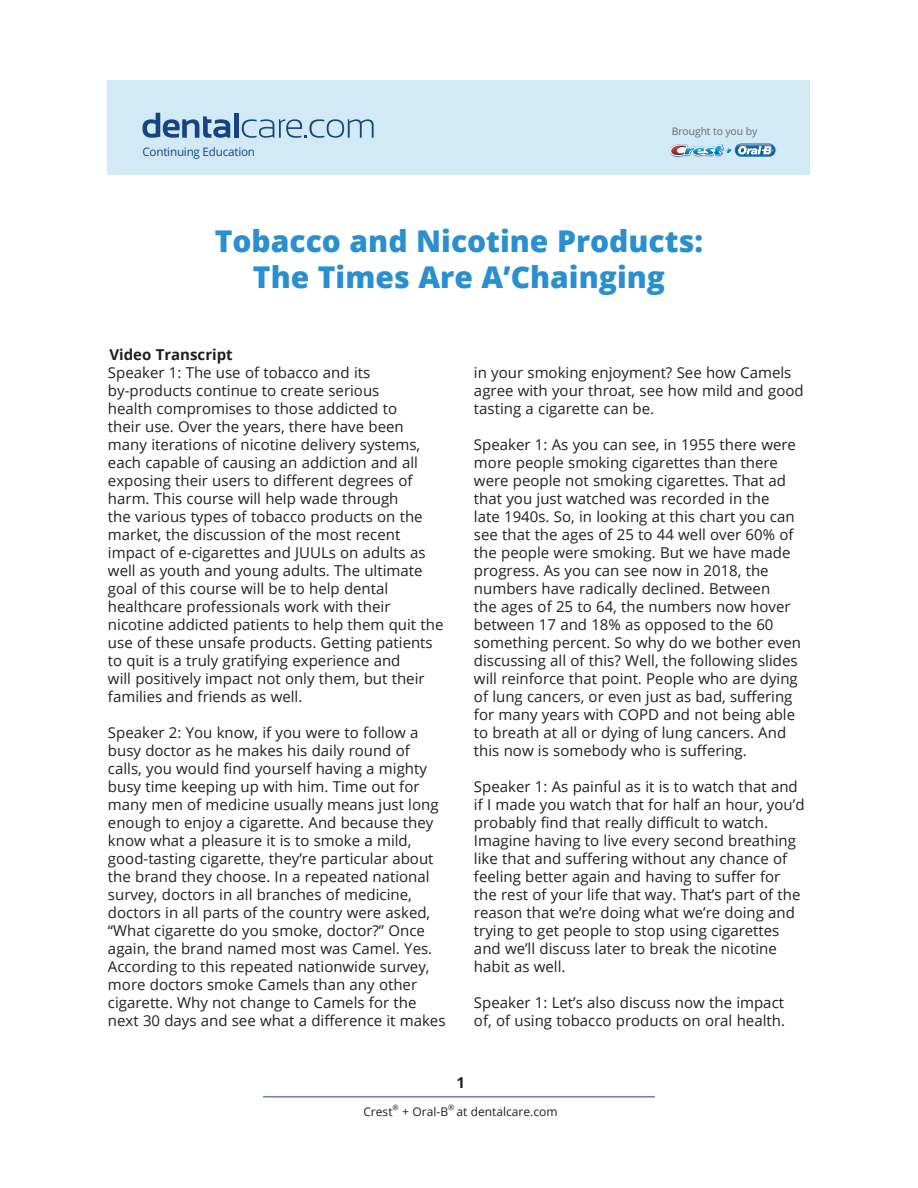
<style>
.page{position:relative;width:918px;height:1188px;background:#fff}
.page>*{position:absolute;margin:0;border:0;box-sizing:border-box;transform-origin:0 0}
.t1{font:800 30px/36px "Open Sans";color:#298fce;text-align:center}
.t2{font:15px/18px "Open Sans";color:#231f20}
.t3{font:700 15px "Open Sans";color:#231f20}
.t4{font:12px "Open Sans";color:#231f20}
.t5{font:11.7px "Open Sans";letter-spacing:-.02em;color:#164482}
.t6{font:10.35px "Open Sans";letter-spacing:-.01em;color:#676766}
.t7{font:7.5px "Open Sans";color:#231f20}
</style>
<div class="page">
<hr style="left:263px;top:1096px;width:392px;height:1px;background:#164481">
<div style="left:107px;top:80px;width:703px;height:95px;background:#d1eaf6"></div>
<svg style="left:142px;top:113px;width:88px;height:25px"></svg>
<div style="left:234px;top:113px;width:5px;height:25px;background:#164482"></div>
<svg style="left:242px;top:119px;width:132px;height:19px"></svg>
<svg style="left:670px;top:144px;width:105px;height:13px"></svg>
<img style="left:671px;top:145px;width:45px;height:10px">
<p class="t5" style="left:142px;top:144px;width:114px">Continuing Education</p>
<p class="t6" style="left:672px;top:124px;width:87px">Brought to you by</p>
<h1 class="t1" style="left:215px;top:222px;width:490px">Tobacco and Nicotine Products:<br>The Times Are A’Chainging</h1>
<p class="t3" style="left:110px;top:344px;width:125px">Video Transcript</p>
<p class="t2" style="left:108px;top:363px;width:337px">Speaker 1: The use of tobacco and its by-products continue to create serious<br>health compromises to those addicted to<br>their use. Over the years, there have been many iterations of nicotine delivery systems, each capable of causing an addiction and all exposing their users to different degrees of harm. This course will help wade through<br>the various types of tobacco products on the market, the discussion of the most recent impact of e-cigarettes and JUULs on adults as well as youth and young adults. The ultimate goal of this course will be to help dental healthcare professionals work with their nicotine addicted patients to help them quit the use of these unsafe products. Getting patients to quit is a truly gratifying experience and<br>will positively impact not only them, but their families and friends as well.</p>
<p class="t2" style="left:108px;top:723px;width:339px">Speaker 2: You know, if you were to follow a busy doctor as he makes his daily round of calls, you would find yourself having a mighty busy time keeping up with him. Time out for many men of medicine usually means just long enough to enjoy a cigarette. And because they know what a pleasure it is to smoke a mild, good-tasting cigarette, they’re particular about the brand they choose. In a repeated national survey, doctors in all branches of medicine, doctors in all parts of the country were asked, “What cigarette do you smoke, doctor?” Once again, the brand named most was Camel. Yes.<br>According to this repeated nationwide survey, more doctors smoke Camels than any other cigarette. Why not change to Camels for the next 30 days and see what a difference it makes</p>
<p class="t2" style="left:474px;top:363px;width:331px">in your smoking enjoyment? See how Camels agree with your throat, see how mild and good tasting a cigarette can be.</p>
<p class="t2" style="left:474px;top:435px;width:329px">Speaker 1: As you can see, in 1955 there were more people smoking cigarettes than there were people not smoking cigarettes. That ad that you just watched was recorded in the<br>late 1940s. So, in looking at this chart you can see that the ages of 25 to 44 well over 60% of the people were smoking. But we have made progress. As you can see now in 2018, the numbers have radically declined. Between<br>the ages of 25 to 64, the numbers now hover between 17 and 18% as opposed to the 60 something percent. So why do we bother even discussing all of this? Well, the following slides will reinforce that point. People who are dying of lung cancers, or even just as bad, suffering for many years with COPD and not being able to breath at all or dying of lung cancers. And this now is somebody who is suffering.</p>
<p class="t2" style="left:474px;top:777px;width:332px">Speaker 1: As painful as it is to watch that and if I made you watch that for half an hour, you’d probably find that really difficult to watch.<br>Imagine having to live every second breathing like that and suffering without any chance of feeling better again and having to suffer for the rest of your life that way. That’s part of the reason that we’re doing what we’re doing and trying to get people to stop using cigarettes and we’ll discuss later to break the nicotine habit as well.</p>
<p class="t2" style="left:474px;top:993px;width:313px">Speaker 1: Let’s also discuss now the impact of, of using tobacco products on oral health.</p>
<p class="t3" style="left:456px;top:1072px;width:10px">1</p>
<p class="t4" style="left:363px;top:1103px;width:31px">Crest</p>
<p class="t7" style="left:393px;top:1102px;width:8px">®</p>
<p class="t4" style="left:402px;top:1103px;width:47px">+ Oral-B</p>
<p class="t7" style="left:448px;top:1102px;width:8px">®</p>
<p class="t4" style="left:457px;top:1103px;width:103px">at dentalcare.com</p>
</div>
